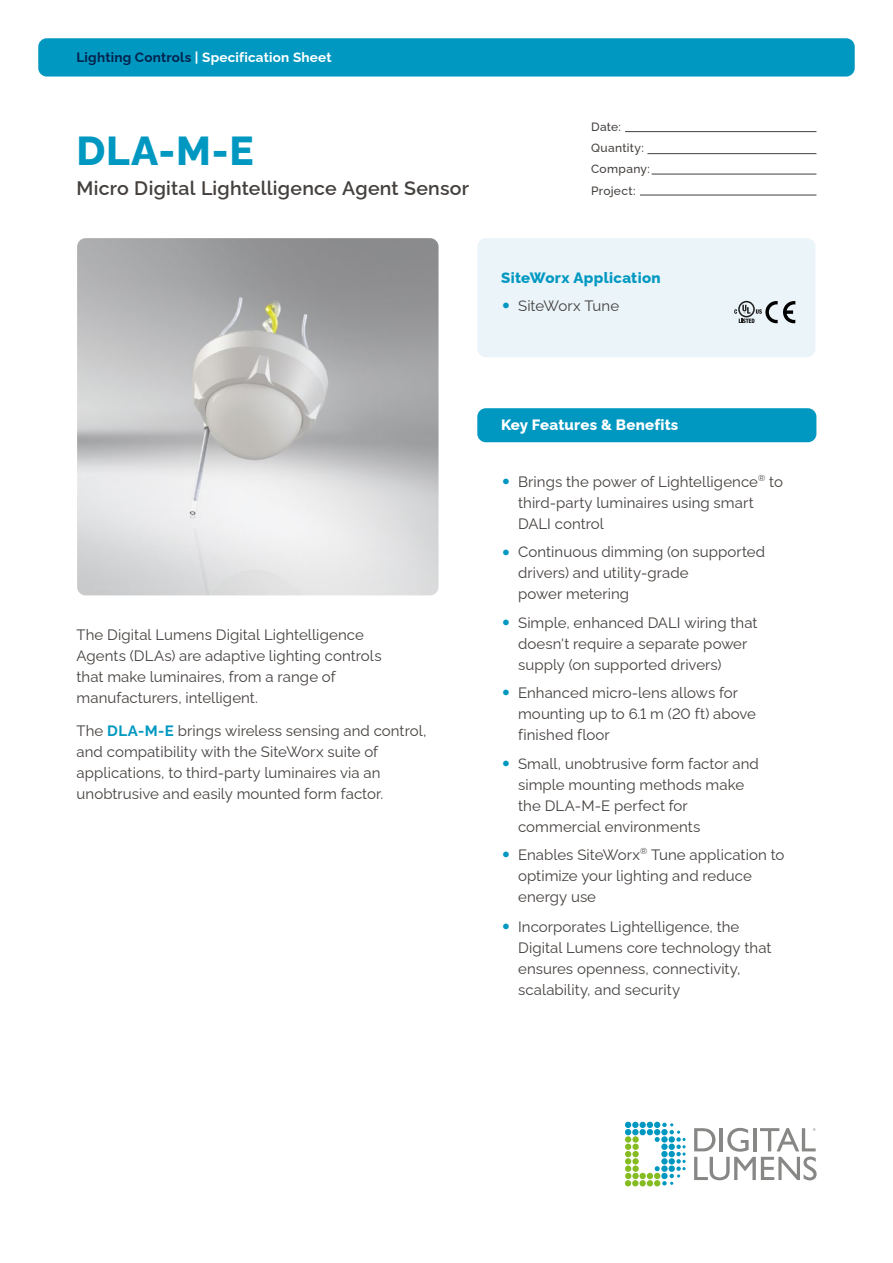
<style>
.page{position:relative;width:893px;height:1263px;background:#fff}
.page>*{position:absolute;margin:0;border:0;box-sizing:border-box;transform-origin:0 0}
.t1{font:800 40.5px "Raleway";color:#0098c1}
.t2{font:600 19.5px "Raleway";letter-spacing:.01em;color:#44403e}
.t3{font:15px/21px "Raleway";letter-spacing:.005em;color:#44403e}
.t4{font:800 15px "Raleway";letter-spacing:.015em;color:#fff}
.t5{font:800 15px "Raleway";letter-spacing:.02em;color:#0098c1}
.t6{font:700 13.5px "Raleway";letter-spacing:.015em;color:#fff}
.t7{font:500 12px/21.3px "Raleway";letter-spacing:.03em;color:#44403e}
.s1{color:#00244e}
.s2{font-weight:700;font-size:27px;color:#0098c1}
.s3{font-weight:700;color:#0098c1}
</style>
<div class="page">
<div style="left:477px;top:408px;width:339px;height:34px;background:#0098c1;border-radius:9px"></div>
<hr style="left:625px;top:131px;width:191px;height:1px;background:#44403e">
<hr style="left:647px;top:153px;width:169px;height:1px;background:#44403e">
<hr style="left:652px;top:174px;width:164px;height:1px;background:#44403e">
<hr style="left:640px;top:195px;width:176px;height:1px;background:#44403e">
<div style="left:477px;top:238px;width:338px;height:119px;background:#eaf4f9;border-radius:9px"></div>
<svg style="left:734px;top:301px;width:61px;height:22px"></svg>
<div style="left:625px;top:1143px;width:6px;height:7px;background:#85bc22;border-radius:50%"></div>
<div style="left:632px;top:1143px;width:7px;height:7px;background:#85bc22;border-radius:50%"></div>
<div style="left:632px;top:1151px;width:7px;height:6px;background:#85bc22;border-radius:50%"></div>
<svg style="left:625px;top:1151px;width:6px;height:13px"></svg>
<div style="left:632px;top:1158px;width:7px;height:6px;background:#85bc22;border-radius:50%"></div>
<div style="left:625px;top:1165px;width:6px;height:7px;background:#85bc22;border-radius:50%"></div>
<div style="left:632px;top:1165px;width:7px;height:7px;background:#85bc22;border-radius:50%"></div>
<div style="left:639px;top:1173px;width:7px;height:6px;background:#85bc22;border-radius:50%"></div>
<svg style="left:625px;top:1173px;width:13px;height:13px"></svg>
<div style="left:639px;top:1180px;width:7px;height:6px;background:#85bc22;border-radius:50%"></div>
<div style="left:639px;top:1122px;width:7px;height:6px;background:#0098c1;border-radius:50%"></div>
<svg style="left:625px;top:1122px;width:13px;height:20px"></svg>
<div style="left:639px;top:1129px;width:7px;height:6px;background:#0098c1;border-radius:50%"></div>
<svg style="left:647px;top:1122px;width:39px;height:64px"></svg>
<svg style="left:694px;top:1128px;width:123px;height:52px"></svg>
<div style="left:38px;top:38px;width:817px;height:39px;background:#0098c1;border-radius:9px"></div>
<img style="left:77px;top:238px;width:362px;height:357px">
<p class="t6" style="left:77px;top:46px;width:256px"><span class="s1">Lighting Controls</span> | Specification Sheet</p>
<h1 class="t1" style="left:77px;top:118px;width:179px">DLA-M-E</h1>
<h2 class="t2" style="left:77px;top:172px;width:394px">Micro Digital Lightelligence Agent Sensor</h2>
<p class="t7" style="left:591px;top:115px;width:60px">Date:<br>Quantity:<br>Company:<br>Project:</p>
<p class="t5" style="left:501px;top:266px;width:161px">SiteWorx Application</p>
<p class="t3" style="left:501px;top:294px;width:120px"><span class="s2">•</span> SiteWorx Tune</p>
<p class="t3" style="left:77px;top:622px;width:307px">The Digital Lumens Digital Lightelligence Agents (DLAs) are adaptive lighting controls that make luminaires, from a range of manufacturers, intelligent.</p>
<p class="t3" style="left:77px;top:718px;width:351px">The <span class="s3">DLA-M-E</span> brings wireless sensing and control, and compatibility with the SiteWorx suite of applications, to third-party luminaires via an unobtrusive and easily mounted form factor.</p>
<p class="t4" style="left:501px;top:413px;width:179px">Key Features &amp; Benefits</p>
<p class="t3" style="left:518px;top:469px;width:266px;text-indent:-17px"><span class="s2">•</span> Brings the power of Lightelligence<sup>®</sup> to third-party luminaires using smart<br>DALI control</p>
<p class="t3" style="left:518px;top:540px;width:249px;text-indent:-17px"><span class="s2">•</span> Continuous dimming (on supported drivers) and utility-grade<br>power metering</p>
<p class="t3" style="left:518px;top:610px;width:241px;text-indent:-17px"><span class="s2">•</span> Simple, enhanced DALI wiring that doesn't require a separate power supply (on supported drivers)</p>
<p class="t3" style="left:518px;top:681px;width:240px;text-indent:-17px"><span class="s2">•</span> Enhanced micro-lens allows for mounting up to 6.1 m (20 ft) above finished floor</p>
<p class="t3" style="left:518px;top:751px;width:242px;text-indent:-17px"><span class="s2">•</span> Small, unobtrusive form factor and simple mounting methods make the DLA-M-E perfect for commercial environments</p>
<p class="t3" style="left:518px;top:843px;width:268px;text-indent:-17px"><span class="s2">•</span> Enables SiteWorx<sup>®</sup> Tune application to optimize your lighting and reduce energy use</p>
<p class="t3" style="left:518px;top:914px;width:255px;text-indent:-17px"><span class="s2">•</span> Incorporates Lightelligence, the Digital Lumens core technology that ensures openness, connectivity, scalability, and security</p>
</div>
